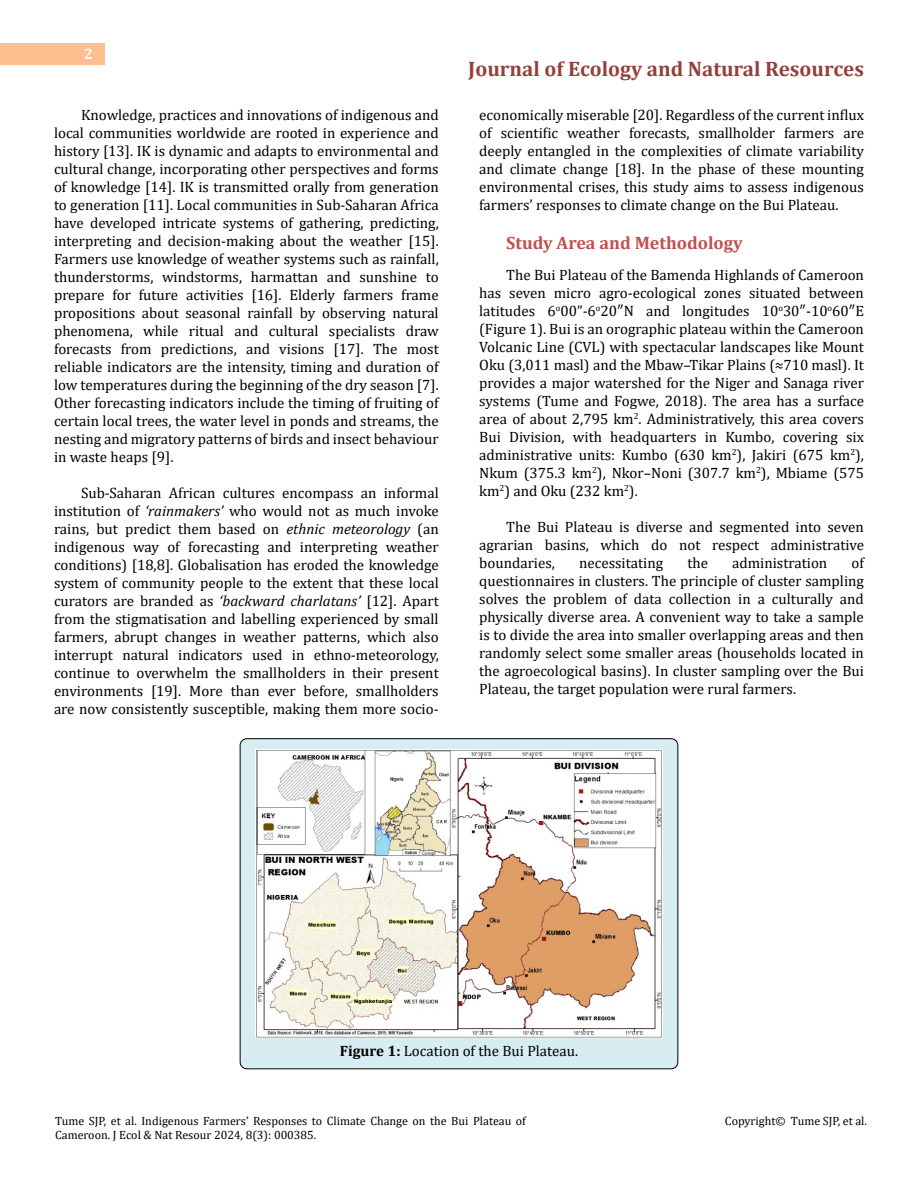
<style>
.page{position:relative;width:918px;height:1188px;background:#fff}
.page>*{position:absolute;margin:0;border:0;box-sizing:border-box;transform-origin:0 0}
.t1{font:700 21px "Cambria";color:#953f3c}
.t2{font:700 18px "Cambria";color:#c0504d}
.t3{font:15px/18px "Cambria";color:#000;text-align:justify}
.t4{font:700 15px "Cambria";color:#fff}
.t5{font:12px/14.4px "Cambria";color:#000}
.s1{font-style:italic}
.s2{font-weight:700}
</style>
<div class="page">
<div style="left:0;top:43px;width:105px;height:21px;background:#ffbf91"></div>
<div style="left:240px;top:739px;width:438px;height:330px;background:#d8edf2;border-radius:7px"></div>
<div style="left:240px;top:738px;width:438px;height:331px;border:1px solid #000;border-radius:7px"></div>
<img style="left:255px;top:750px;width:408px;height:288px">
<p class="t4" style="left:84px;top:44px;width:10px">2</p>
<p class="t3" style="left:54px;top:105px;width:386px;text-indent:27px">Knowledge, practices and innovations of indigenous and local communities worldwide are rooted in experience and history [13]. IK is dynamic and adapts to environmental and cultural change, incorporating other perspectives and forms of knowledge [14]. IK is transmitted orally from generation to generation [11]. Local communities in Sub-Saharan Africa have developed intricate systems of gathering, predicting, interpreting and decision-making about the weather [15].<br>Farmers use knowledge of weather systems such as rainfall, thunderstorms, windstorms, harmattan and sunshine to prepare for future activities [16]. Elderly farmers frame propositions about seasonal rainfall by observing natural phenomena, while ritual and cultural specialists draw forecasts from predictions, and visions [17]. The most reliable indicators are the intensity, timing and duration of low temperatures during the beginning of the dry season [7].<br>Other forecasting indicators include the timing of fruiting of certain local trees, the water level in ponds and streams, the nesting and migratory patterns of birds and insect behaviour in waste heaps [9].</p>
<p class="t3" style="left:54px;top:483px;width:386px;text-indent:27px">Sub-Saharan African cultures encompass an informal institution of <span class="s1">‘rainmakers’</span> who would not as much invoke rains, but predict them based on <span class="s1">ethnic meteorology</span> (an indigenous way of forecasting and interpreting weather conditions) [18,8]. Globalisation has eroded the knowledge system of community people to the extent that these local curators are branded as <span class="s1">‘backward charlatans’</span> [12]. Apart from the stigmatisation and labelling experienced by small farmers, abrupt changes in weather patterns, which also interrupt natural indicators used in ethno-meteorology, continue to overwhelm the smallholders in their present environments [19]. More than ever before, smallholders are now consistently susceptible, making them more socio-</p>
<h1 class="t1" style="left:468px;top:54px;width:397px">Journal of Ecology and Natural Resources</h1>
<p class="t3" style="left:479px;top:105px;width:386px">economically miserable [20]. Regardless of the current influx of scientific weather forecasts, smallholder farmers are deeply entangled in the complexities of climate variability and climate change [18]. In the phase of these mounting environmental crises, this study aims to assess indigenous farmers’ responses to climate change on the Bui Plateau.</p>
<p class="t2" style="left:506px;top:230px;width:238px">Study Area and Methodology</p>
<p class="t3" style="left:479px;top:266px;width:386px;text-indent:27px">The Bui Plateau of the Bamenda Highlands of Cameroon has seven micro agro-ecological zones situated between latitudes 6<sup>o</sup>00”-6<sup>o</sup>20″N and longitudes 10<sup>o</sup>30″-10<sup>o</sup>60″E (Figure 1). Bui is an orographic plateau within the Cameroon Volcanic Line (CVL) with spectacular landscapes like Mount Oku (3,011 masl) and the Mbaw–Tikar Plains (≈710 masl). It provides a major watershed for the Niger and Sanaga river systems (Tume and Fogwe, 2018). The area has a surface area of about 2,795 km<sup>2</sup>. Administratively, this area covers Bui Division, with headquarters in Kumbo, covering six administrative units: Kumbo (630 km<sup>2</sup>), Jakiri (675 km<sup>2</sup>), Nkum (375.3 km<sup>2</sup>), Nkor–Noni (307.7 km<sup>2</sup>), Mbiame (575 km<sup>2</sup>) and Oku (232 km<sup>2</sup>).</p>
<p class="t3" style="left:479px;top:518px;width:386px;text-indent:27px">The Bui Plateau is diverse and segmented into seven agrarian basins, which do not respect administrative boundaries,</p>
<p class="t3" style="left:479px;top:554px;width:386px;text-indent:372px">of questionnaires in clusters. The principle of cluster sampling solves the problem of data collection in a culturally and physically diverse area. A convenient way to take a sample is to divide the area into smaller overlapping areas and then randomly select some smaller areas (households located in the agroecological basins). In cluster sampling over the Bui Plateau, the target population were rural farmers.</p>
<p class="t3" style="left:579px;top:554px;width:86px">necessitating</p>
<p class="t3" style="left:687px;top:554px;width:22px">the</p>
<p class="t3" style="left:732px;top:554px;width:97px">administration</p>
<p class="t3" style="left:340px;top:1041px;width:240px"><span class="s2">Figure 1:</span> Location of the Bui Plateau.</p>
<p class="t5" style="left:55px;top:1114px;width:472px">Tume SJP, et al. Indigenous Farmers’ Responses to Climate Change on the Bui Plateau of<br>Cameroon. J Ecol &amp; Nat Resour 2024, 8(3): 000385.</p>
<p class="t5" style="left:725px;top:1114px;width:144px">Copyright© Tume SJP, et al.</p>
</div>
